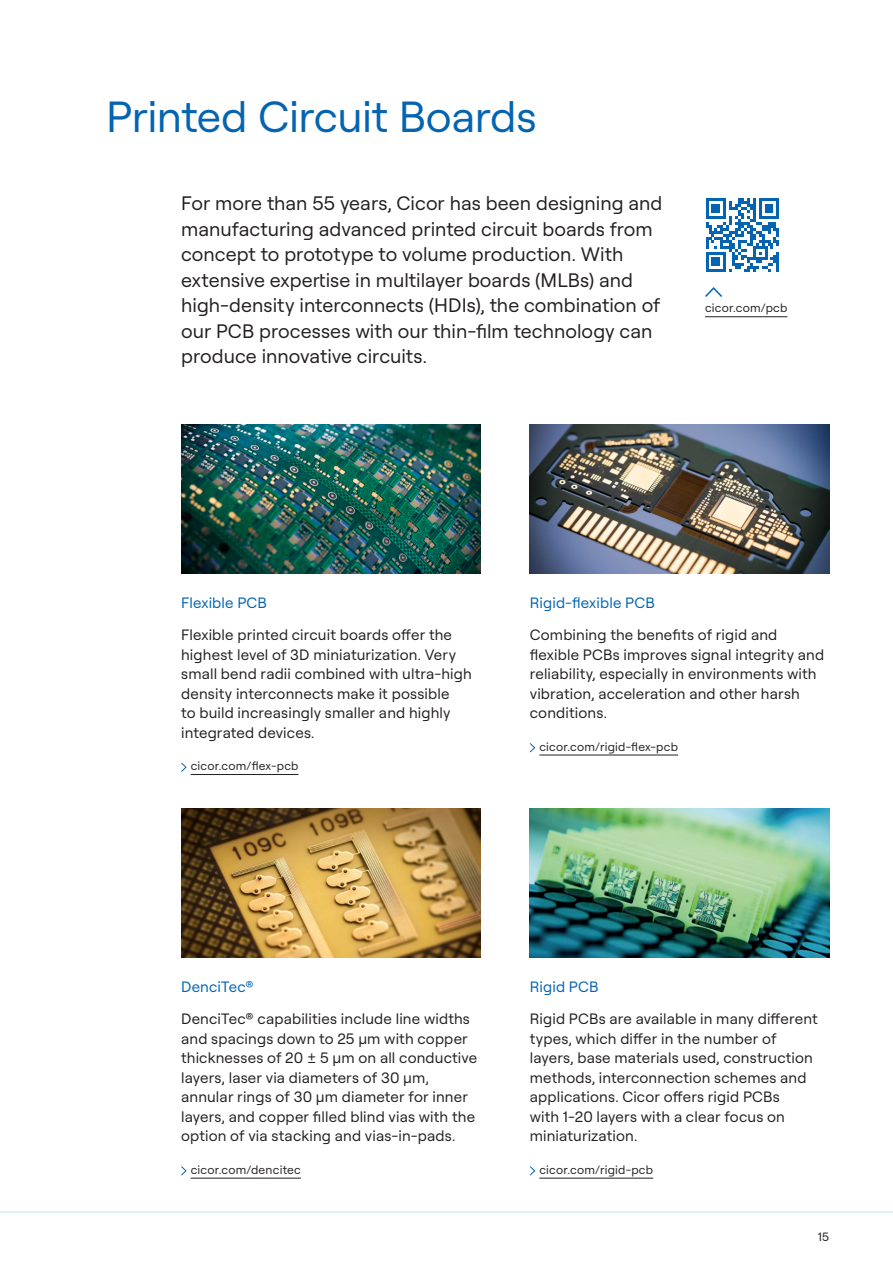
<style>
.page{position:relative;width:893px;height:1263px;background:#fff}
.page>*{position:absolute;margin:0;border:0;box-sizing:border-box;transform-origin:0 0}
.t1{font:43.5px "Roobert PRO";letter-spacing:-.01em;color:#0464b1}
.t2{font:19.5px/25.5px "Roobert PRO";color:#231f20}
.t3{font:15px/19.5px "Roobert PRO";letter-spacing:.01em;color:#231f20}
.t4{font:15px "Roobert PRO";letter-spacing:.01em;color:#0464b1}
.t5{font:12px "Roobert PRO";letter-spacing:.02em;color:#231f20}
</style>
<div class="page">
<hr style="left:0;top:1211px;width:893px;height:1px;background:#bce0f5">
<svg style="left:706px;top:198px;width:73px;height:74px"></svg>
<hr style="left:705px;top:316px;width:82px;height:1px;background:#231f20">
<svg style="left:705px;top:287px;width:17px;height:10px"></svg>
<hr style="left:539px;top:755px;width:139px;height:1px;background:#231f20">
<svg style="left:530px;top:743px;width:6px;height:10px"></svg>
<hr style="left:191px;top:1178px;width:110px;height:1px;background:#231f20">
<svg style="left:181px;top:1166px;width:6px;height:10px"></svg>
<img style="left:530px;top:424px;width:299px;height:149px">
<img style="left:181px;top:809px;width:299px;height:148px">
<hr style="left:191px;top:774px;width:107px;height:1px;background:#231f20">
<svg style="left:181px;top:762px;width:6px;height:10px"></svg>
<img style="left:181px;top:424px;width:299px;height:149px">
<hr style="left:539px;top:1178px;width:114px;height:1px;background:#231f20">
<svg style="left:530px;top:1166px;width:6px;height:10px"></svg>
<img style="left:530px;top:809px;width:299px;height:148px">
<h1 class="t1" style="left:106px;top:86px;width:432px">Printed Circuit Boards</h1>
<p class="t2" style="left:181px;top:189px;width:483px">For more than 55 years, Cicor has been designing and manufacturing advanced printed circuit boards from concept to prototype to volume production. With extensive expertise in multilayer boards (MLBs) and high-density interconnects (HDIs), the combination of our PCB processes with our thin-film technology can produce innovative circuits.</p>
<p class="t5" style="left:705px;top:299px;width:84px">cicor.com/pcb</p>
<p class="t4" style="left:181px;top:592px;width:87px">Flexible PCB</p>
<p class="t3" style="left:181px;top:624px;width:292px">Flexible printed circuit boards offer the highest level of 3D miniaturization. Very small bend radii combined with ultra-high density interconnects make it possible<br>to build increasingly smaller and highly integrated devices.</p>
<p class="t5" style="left:191px;top:757px;width:109px">cicor.com/flex-pcb</p>
<p class="t4" style="left:530px;top:592px;width:126px">Rigid-flexible PCB</p>
<p class="t3" style="left:530px;top:624px;width:296px">Combining the benefits of rigid and flexible PCBs improves signal integrity and reliability, especially in environments with vibration, acceleration and other harsh conditions.</p>
<p class="t5" style="left:539px;top:738px;width:140px">cicor.com/rigid-flex-pcb</p>
<p class="t4" style="left:181px;top:976px;width:74px">DenciTec®</p>
<p class="t3" style="left:181px;top:1008px;width:298px">DenciTec® capabilities include line widths and spacings down to 25 μm with copper thicknesses of 20 ± 5 μm on all conductive layers, laser via diameters of 30 μm, annular rings of 30 μm diameter for inner layers, and copper filled blind vias with the option of via stacking and vias-in-pads.</p>
<p class="t5" style="left:191px;top:1161px;width:112px">cicor.com/dencitec</p>
<p class="t4" style="left:530px;top:976px;width:70px">Rigid PCB</p>
<p class="t3" style="left:530px;top:1008px;width:289px">Rigid PCBs are available in many different types, which differ in the number of layers, base materials used, construction methods, interconnection schemes and applications. Cicor offers rigid PCBs<br>with 1-20 layers with a clear focus on miniaturization.</p>
<p class="t5" style="left:539px;top:1161px;width:115px">cicor.com/rigid-pcb</p>
<p class="t5" style="left:818px;top:1228px;width:13px">15</p>
</div>
